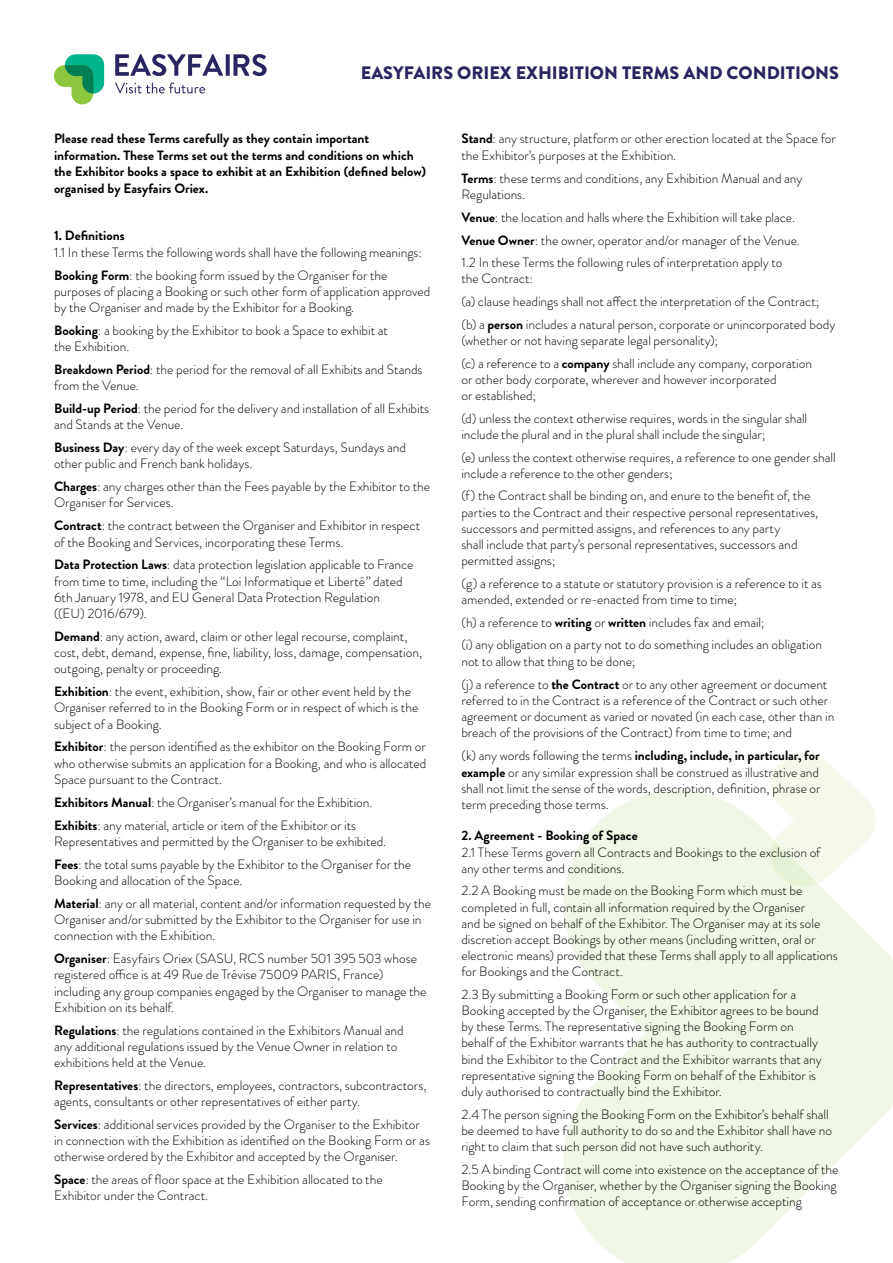
<style>
.page{position:relative;width:893px;height:1263px;background:#fff}
.page>*{position:absolute;margin:0;border:0;box-sizing:border-box;transform-origin:0 0}
.t1{font:900 18px "Brandon Grotesque";color:#282561}
.t2{font:300 13.5px/16.2px "Brandon Grotesque";color:#000}
.t3{font:700 13.5px/16.5px "Brandon Grotesque";color:#000}
.s1{font-weight:700}
</style>
<div class="page">
<svg style="left:115px;top:82px;width:90px;height:11px"></svg>
<svg style="left:115px;top:54px;width:108px;height:22px"></svg>
<svg style="left:226px;top:54px;width:4px;height:22px"></svg>
<svg style="left:233px;top:54px;width:34px;height:22px"></svg>
<svg style="left:54px;top:54px;width:50px;height:50px"></svg>
<h1 class="t1" style="left:361px;top:60px;width:480px">EASYFAIRS ORIEX EXHIBITION TERMS AND CONDITIONS</h1>
<p class="t3" style="left:54px;top:131px;width:374px">Please read these Terms carefully as they contain important information. These Terms set out the terms and conditions on which the Exhibitor books a space to exhibit at an Exhibition (defined below) organised by Easyfairs Oriex.</p>
<p class="t3" style="left:54px;top:228px;width:72px">1. Definitions</p>
<p class="t2" style="left:54px;top:241px;width:369px;line-height:23px">1.1 In these Terms the following words shall have the following meanings:<br><span class="s1">Booking Form</span>: the booking form issued by the Organiser for the</p>
<p class="t2" style="left:54px;top:283px;width:378px">purposes of placing a Booking or such other form of application approved by the Organiser and made by the Exhibitor for a Booking.</p>
<p class="t2" style="left:54px;top:322px;width:335px"><span class="s1">Booking</span>: a booking by the Exhibitor to book a Space to exhibit at the Exhibition.</p>
<p class="t2" style="left:54px;top:361px;width:370px"><span class="s1">Breakdown Period</span>: the period for the removal of all Exhibits and Stands from the Venue.</p>
<p class="t2" style="left:54px;top:400px;width:377px"><span class="s1">Build-up Period</span>: the period for the delivery and installation of all Exhibits and Stands at the Venue.</p>
<p class="t2" style="left:54px;top:439px;width:354px"><span class="s1">Business Day</span>: every day of the week except Saturdays, Sundays and other public and French bank holidays.</p>
<p class="t2" style="left:54px;top:478px;width:378px"><span class="s1">Charges</span>: any charges other than the Fees payable by the Exhibitor to the<br>Organiser for Services.</p>
<p class="t2" style="left:54px;top:518px;width:368px"><span class="s1">Contract</span>: the contract between the Organiser and Exhibitor in respect of the Booking and Services, incorporating these Terms.</p>
<p class="t2" style="left:54px;top:557px;width:361px"><span class="s1">Data Protection Laws</span>: data protection legislation applicable to France from time to time, including the “Loi Informatique et Liberté” dated 6th January 1978, and EU General Data Protection Regulation ((EU) 2016/679).</p>
<p class="t2" style="left:54px;top:628px;width:370px"><span class="s1">Demand</span>: any action, award, claim or other legal recourse, complaint, cost, debt, demand, expense, fine, liability, loss, damage, compensation, outgoing, penalty or proceeding.</p>
<p class="t2" style="left:54px;top:683px;width:366px"><span class="s1">Exhibition</span>: the event, exhibition, show, fair or other event held by the<br>Organiser referred to in the Booking Form or in respect of which is the subject of a Booking.</p>
<p class="t2" style="left:54px;top:739px;width:374px;text-align:justify"><span class="s1">Exhibitor</span>: the person identified as the exhibitor on the Booking Form or who otherwise submits an application for a Booking, and who is allocated Space pursuant to the Contract.</p>
<p class="t2" style="left:54px;top:791px;width:320px;line-height:23px"><span class="s1">Exhibitors Manual</span>: the Organiser’s manual for the Exhibition.<br><span class="s1">Exhibits</span>: any material, article or item of the Exhibitor or its</p>
<p class="t2" style="left:54px;top:830px;width:359px;line-height:23px">Representatives and permitted by the Organiser to be exhibited.<br><span class="s1">Fees</span>: the total sums payable by the Exhibitor to the Organiser for the</p>
<p class="t2" style="left:54px;top:869px;width:379px;line-height:23px">Booking and allocation of the Space.<br><span class="s1">Material</span>: any or all material, content and/or information requested by the</p>
<p class="t2" style="left:54px;top:911px;width:369px">Organiser and/or submitted by the Exhibitor to the Organiser for use in connection with the Exhibition.</p>
<p class="t2" style="left:54px;top:950px;width:374px"><span class="s1">Organiser</span>: Easyfairs Oriex (SASU, RCS number 501 395 503 whose registered office is at 49 Rue de Trévise 75009 PARIS, France) including any group companies engaged by the Organiser to manage the Exhibition on its behalf.</p>
<p class="t2" style="left:54px;top:1022px;width:351px"><span class="s1">Regulations</span>: the regulations contained in the Exhibitors Manual and any additional regulations issued by the Venue Owner in relation to exhibitions held at the Venue.</p>
<p class="t2" style="left:54px;top:1077px;width:374px"><span class="s1">Representatives</span>: the directors, employees, contractors, subcontractors, agents, consultants or other representatives of either party.</p>
<p class="t2" style="left:54px;top:1116px;width:377px"><span class="s1">Services</span>: additional services provided by the Organiser to the Exhibitor in connection with the Exhibition as identified on the Booking Form or as otherwise ordered by the Exhibitor and accepted by the Organiser.</p>
<p class="t2" style="left:54px;top:1171px;width:330px"><span class="s1">Space</span>: the areas of floor space at the Exhibition allocated to the<br>Exhibitor under the Contract.</p>
<p class="t2" style="left:461px;top:131px;width:376px"><span class="s1">Stand</span>: any structure, platform or other erection located at the Space for the Exhibitor’s purposes at the Exhibition.</p>
<p class="t2" style="left:461px;top:170px;width:343px"><span class="s1">Terms</span>: these terms and conditions, any Exhibition Manual and any<br>Regulations.</p>
<p class="t2" style="left:461px;top:206px;width:340px;line-height:22.8px"><span class="s1">Venue</span>: the location and halls where the Exhibition will take place.<br><span class="s1">Venue Owner</span>: the owner, operator and/or manager of the Venue.<br>1.2 In these Terms the following rules of interpretation apply to</p>
<p class="t2" style="left:461px;top:267px;width:376px;line-height:22.8px">the Contract:<br>(a) clause headings shall not affect the interpretation of the Contract; (b) a <span class="s1">person</span> includes a natural person, corporate or unincorporated body</p>
<p class="t2" style="left:461px;top:329px;width:352px;line-height:23px">(whether or not having separate legal personality);<br>(c) a reference to a <span class="s1">company</span> shall include any company, corporation</p>
<p class="t2" style="left:461px;top:371px;width:317px">or other body corporate, wherever and however incorporated or established;</p>
<p class="t2" style="left:461px;top:410px;width:347px">(d) unless the context otherwise requires, words in the singular shall include the plural and in the plural shall include the singular;</p>
<p class="t2" style="left:461px;top:449px;width:376px">(e) unless the context otherwise requires, a reference to one gender shall include a reference to the other genders;</p>
<p class="t2" style="left:461px;top:488px;width:358px">(f) the Contract shall be binding on, and enure to the benefit of, the parties to the Contract and their respective personal representatives, successors and permitted assigns, and references to any party<br>shall include that party’s personal representatives, successors and permitted assigns;</p>
<p class="t2" style="left:461px;top:575px;width:362px">(g) a reference to a statute or statutory provision is a reference to it as amended, extended or re-enacted from time to time;</p>
<p class="t2" style="left:461px;top:611px;width:362px;line-height:22.5px">(h) a reference to <span class="s1">writing</span> or <span class="s1">written</span> includes fax and email;<br>(i) any obligation on a party not to do something includes an obligation</p>
<p class="t2" style="left:461px;top:650px;width:368px;line-height:23px">not to allow that thing to be done;<br>(j) a reference to <span class="s1">the Contract</span> or to any other agreement or document</p>
<p class="t2" style="left:461px;top:692px;width:374px">referred to in the Contract is a reference of the Contract or such other agreement or document as varied or novated (in each case, other than in breach of the provisions of the Contract) from time to time; and</p>
<p class="t2" style="left:461px;top:747px;width:361px;text-align:justify">(k) any words following the terms <span class="s1">including, include, in particular, for example</span> or any similar expression shall be construed as illustrative and shall not limit the sense of the words, description, definition, phrase or term preceding those terms.</p>
<p class="t3" style="left:461px;top:828px;width:178px">2. Agreement - Booking of Space</p>
<p class="t2" style="left:461px;top:844px;width:361px">2.1 These Terms govern all Contracts and Bookings to the exclusion of any other terms and conditions.</p>
<p class="t2" style="left:461px;top:882px;width:378px">2.2 A Booking must be made on the Booking Form which must be completed in full, contain all information required by the Organiser<br>and be signed on behalf of the Exhibitor. The Organiser may at its sole discretion accept Bookings by other means (including written, oral or electronic means) provided that these Terms shall apply to all applications for Bookings and the Contract.</p>
<p class="t2" style="left:461px;top:986px;width:362px">2.3 By submitting a Booking Form or such other application for a Booking accepted by the Organiser, the Exhibitor agrees to be bound by these Terms. The representative signing the Booking Form on behalf of the Exhibitor warrants that he has authority to contractually bind the Exhibitor to the Contract and the Exhibitor warrants that any representative signing the Booking Form on behalf of the Exhibitor is duly authorised to contractually bind the Exhibitor.</p>
<p class="t2" style="left:461px;top:1106px;width:372px">2.4 The person signing the Booking Form on the Exhibitor’s behalf shall be deemed to have full authority to do so and the Exhibitor shall have no right to claim that such person did not have such authority.</p>
<p class="t2" style="left:461px;top:1161px;width:379px">2.5 A binding Contract will come into existence on the acceptance of the<br>Booking by the Organiser, whether by the Organiser signing the Booking<br>Form, sending confirmation of acceptance or otherwise accepting</p>
</div>
